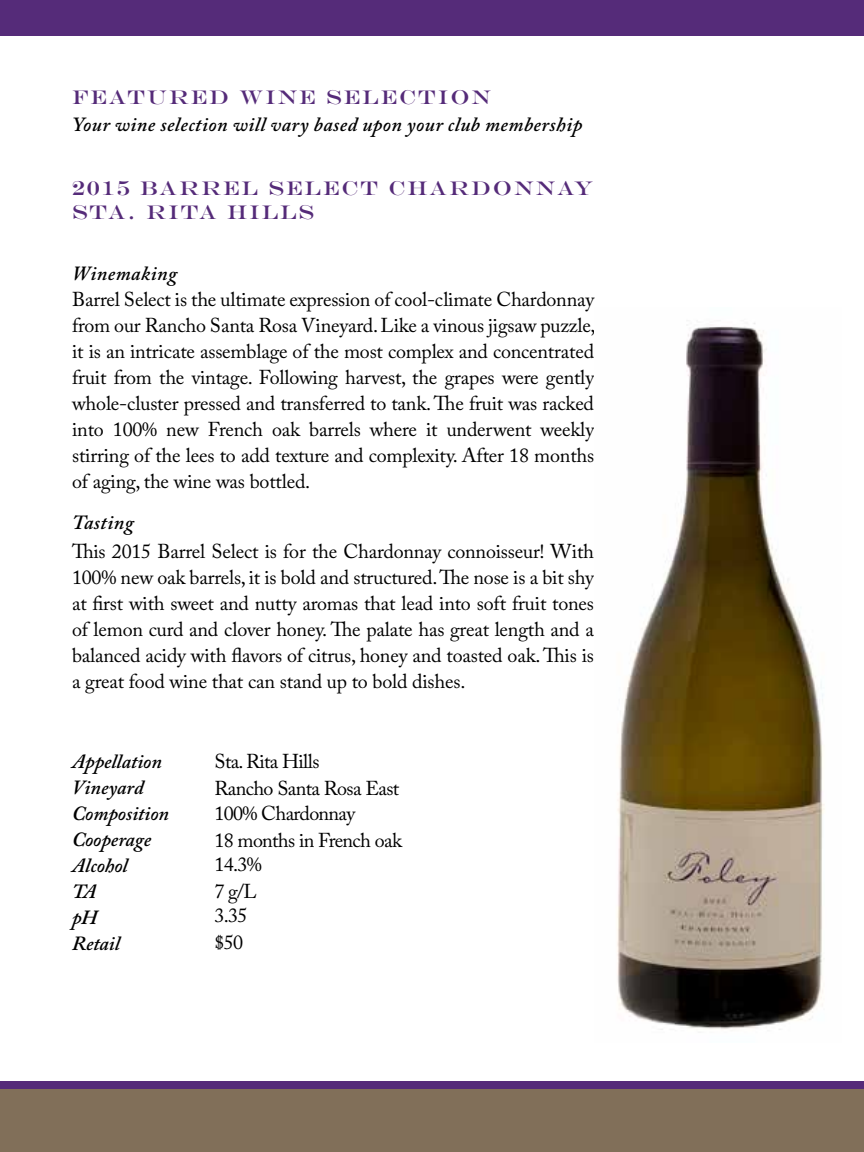
<style>
.page{position:relative;width:864px;height:1152px;background:#fff}
.page>*{position:absolute;margin:0;border:0;box-sizing:border-box;transform-origin:0 0}
.t1{font:20px/26px "Adobe Caslon Pro";letter-spacing:-.01em;color:#000}
.t2{font:italic 600 20px "Adobe Caslon Pro";letter-spacing:.02em;color:#000}
.t3{font:20px/26.4px "Adobe Caslon Pro";letter-spacing:-.03em;color:#000}
.t4{font:20px/24px "Engravers";letter-spacing:.1em;color:#552b79}
.t5{font:italic 600 20px/26px "Adobe Caslon Pro";color:#000}
</style>
<div class="page">
<div style="left:0;top:0;width:864px;height:36px;background:#552b79"></div>
<div style="left:0;top:1089px;width:864px;height:63px;background:#816f59"></div>
<div style="left:0;top:1081px;width:864px;height:8px;background:#552b79"></div>
<img style="left:617px;top:323px;width:208px;height:707px">
<p class="t4" style="left:72px;top:85px;width:421px">FEATURED WINE SELECTION</p>
<p class="t2" style="left:72px;top:112px;width:512px">Your wine selection will vary based upon your club membership</p>
<p class="t4" style="left:72px;top:176px;width:523px">2015 BARREL SELECT CHARDONNAY<br>STA. RITA HILLS</p>
<p class="t2" style="left:72px;top:261px;width:107px">Winemaking</p>
<p class="t1" style="left:72px;top:286px;width:525px;text-align:justify">Barrel Select is the ultimate expression of cool-climate Chardonnay from our Rancho Santa Rosa Vineyard. Like a vinous jigsaw puzzle, it is an intricate assemblage of the most complex and concentrated fruit from the vintage. Following harvest, the grapes were gently whole-cluster pressed and transferred to tank. The fruit was racked into 100% new French oak barrels where it underwent weekly stirring of the lees to add texture and complexity. After 18 months of aging, the wine was bottled.</p>
<p class="t2" style="left:72px;top:510px;width:63px">Tasting</p>
<p class="t1" style="left:72px;top:538px;width:524px;text-align:justify">This 2015 Barrel Select is for the Chardonnay connoisseur! With 100% new oak barrels, it is bold and structured. The nose is a bit shy at first with sweet and nutty aromas that lead into soft fruit tones of lemon curd and clover honey. The palate has great length and a balanced acidy with flavors of citrus, honey and toasted oak. This is a great food wine that can stand up to bold dishes.</p>
<p class="t5" style="left:72px;top:748px;width:99px">Appellation<br>Vineyard<br>Composition<br>Cooperage<br>Alcohol<br>TA<br>pH<br>Retail</p>
<p class="t3" style="left:214px;top:748px;width:189px">Sta. Rita Hills<br>Rancho Santa Rosa East<br>100% Chardonnay<br>18 months in French oak</p>
<p class="t1" style="left:214px;top:851px;width:49px;line-height:26.8px">14.3%<br>7 g/L</p>
<p class="t1" style="left:214px;top:901px;width:35px;line-height:26.8px">3.35 $50</p>
</div>
